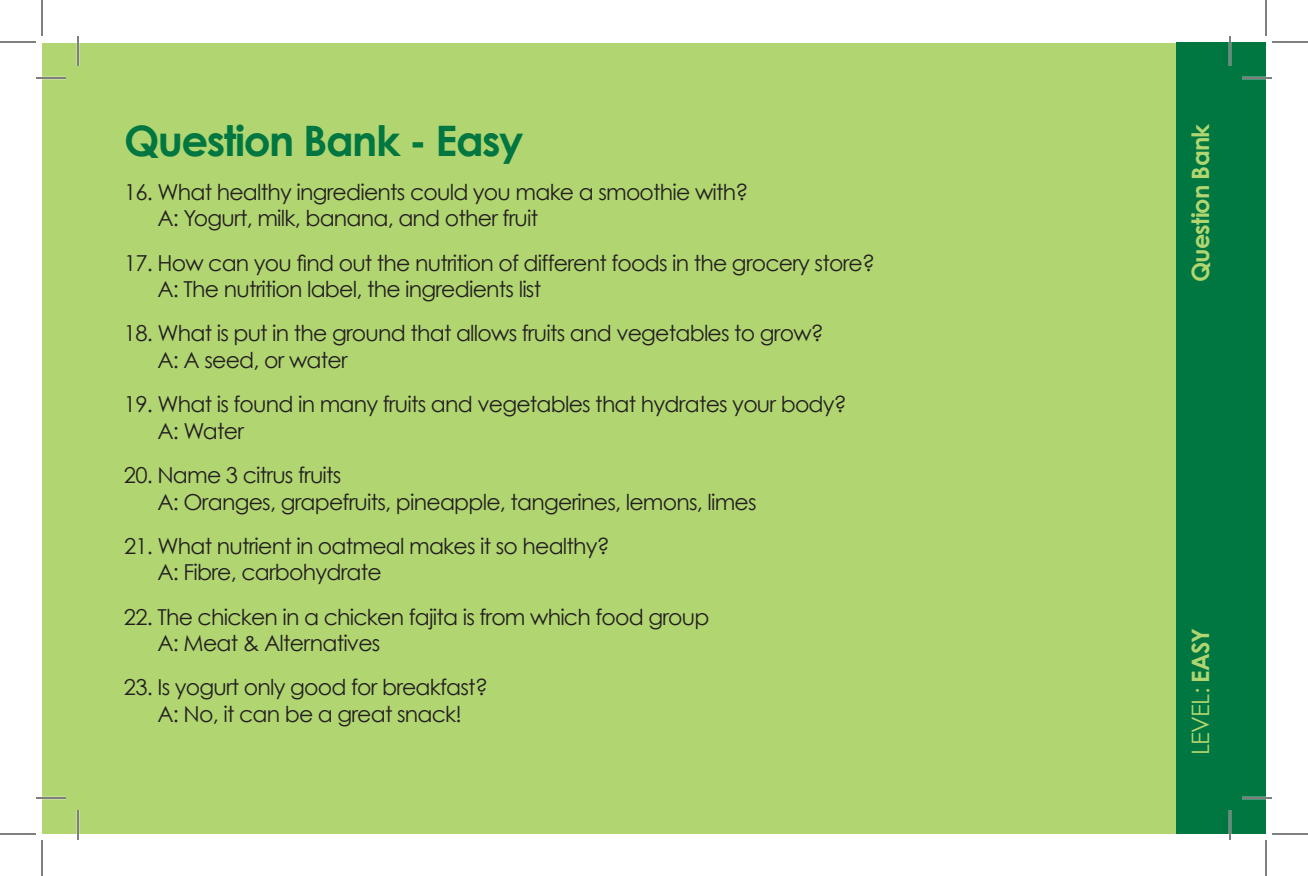
<style>
.page{position:relative;width:1308px;height:876px;background:#fff}
.page>*{position:absolute;margin:0;border:0;box-sizing:border-box;transform-origin:0 0}
.t1{font:700 42px "Century Gothic";letter-spacing:-.035em;color:#007640}
.t2{font:700 24px "Century Gothic";letter-spacing:-.035em;color:#b1d571}
.t3{font:24px "Century Gothic";letter-spacing:-.035em;color:#b1d571}
.t4{font:22px/26.4px "Century Gothic";letter-spacing:-.035em;color:#231f20}
.s1{font-weight:700}
</style>
<div class="page">
<div style="left:42px;top:43px;width:1219px;height:791px;background:#b1d571"></div>
<div style="left:1177px;top:42px;width:89px;height:792px;background:#007640"></div>
<hr style="left:36px;top:77px;width:30px;height:2px;background:#fff">
<hr style="left:1242px;top:77px;width:30px;height:2px;background:#fff">
<hr style="left:36px;top:797px;width:30px;height:2px;background:#fff">
<hr style="left:1242px;top:797px;width:30px;height:2px;background:#fff">
<hr style="left:77px;top:36px;width:2px;height:30px;background:#fff">
<hr style="left:77px;top:810px;width:2px;height:30px;background:#fff">
<hr style="left:1229px;top:36px;width:2px;height:30px;background:#fff">
<hr style="left:1229px;top:810px;width:2px;height:30px;background:#fff">
<hr style="left:36px;top:78px;width:30px;height:1px;background:#000">
<hr style="left:1242px;top:78px;width:30px;height:1px;background:#000">
<hr style="left:36px;top:798px;width:30px;height:1px;background:#000">
<hr style="left:1242px;top:798px;width:30px;height:1px;background:#000">
<hr style="left:78px;top:36px;width:1px;height:30px;background:#000">
<hr style="left:78px;top:810px;width:1px;height:30px;background:#000">
<hr style="left:1230px;top:36px;width:1px;height:30px;background:#000">
<hr style="left:1230px;top:810px;width:1px;height:30px;background:#000">
<hr style="left:0;top:42px;width:36px;height:1px;background:#000">
<hr style="left:1272px;top:42px;width:36px;height:1px;background:#000">
<hr style="left:0;top:834px;width:36px;height:1px;background:#000">
<hr style="left:1272px;top:834px;width:36px;height:1px;background:#000">
<hr style="left:42px;top:0;width:1px;height:36px;background:#000">
<hr style="left:42px;top:840px;width:1px;height:36px;background:#000">
<hr style="left:1266px;top:0;width:1px;height:36px;background:#000">
<hr style="left:1266px;top:840px;width:1px;height:36px;background:#000">
<h1 class="t1" style="left:124px;top:114px;width:401px">Question Bank - Easy</h1>
<p class="t4" style="left:157px;top:178px;width:593px;text-indent:-33px">16. What healthy ingredients could you make a smoothie with?<br>A: Yogurt, milk, banana, and other fruit</p>
<p class="t4" style="left:157px;top:249px;width:719px;text-indent:-33px">17. How can you find out the nutrition of different foods in the grocery store?<br>A: The nutrition label, the ingredients list</p>
<p class="t4" style="left:157px;top:320px;width:668px;text-indent:-33px">18. What is put in the ground that allows fruits and vegetables to grow?<br>A: A seed, or water</p>
<p class="t4" style="left:157px;top:391px;width:691px;text-indent:-33px">19. What is found in many fruits and vegetables that hydrates your body?<br>A: Water</p>
<p class="t4" style="left:157px;top:462px;width:601px;text-indent:-33px">20. Name 3 citrus fruits<br>A: Oranges, grapefruits, pineapple, tangerines, lemons, limes</p>
<p class="t4" style="left:157px;top:532px;width:454px;text-indent:-33px">21. What nutrient in oatmeal makes it so healthy?<br>A: Fibre, carbohydrate</p>
<p class="t4" style="left:157px;top:603px;width:554px;text-indent:-33px">22. The chicken in a chicken fajita is from which food group<br>A: Meat &amp; Alternatives</p>
<p class="t4" style="left:124px;top:674px;width:366px;text-align:center">23. Is yogurt only good for breakfast?<br>A: No, it can be a great snack!</p>
<p class="t2" style="left:1185px;top:282px;width:160px;rotate:-90deg">Question Bank</p>
<p class="t3" style="left:1186px;top:755px;width:129px;rotate:-90deg">LEVEL: <span class="s1">EASY</span></p>
</div>
